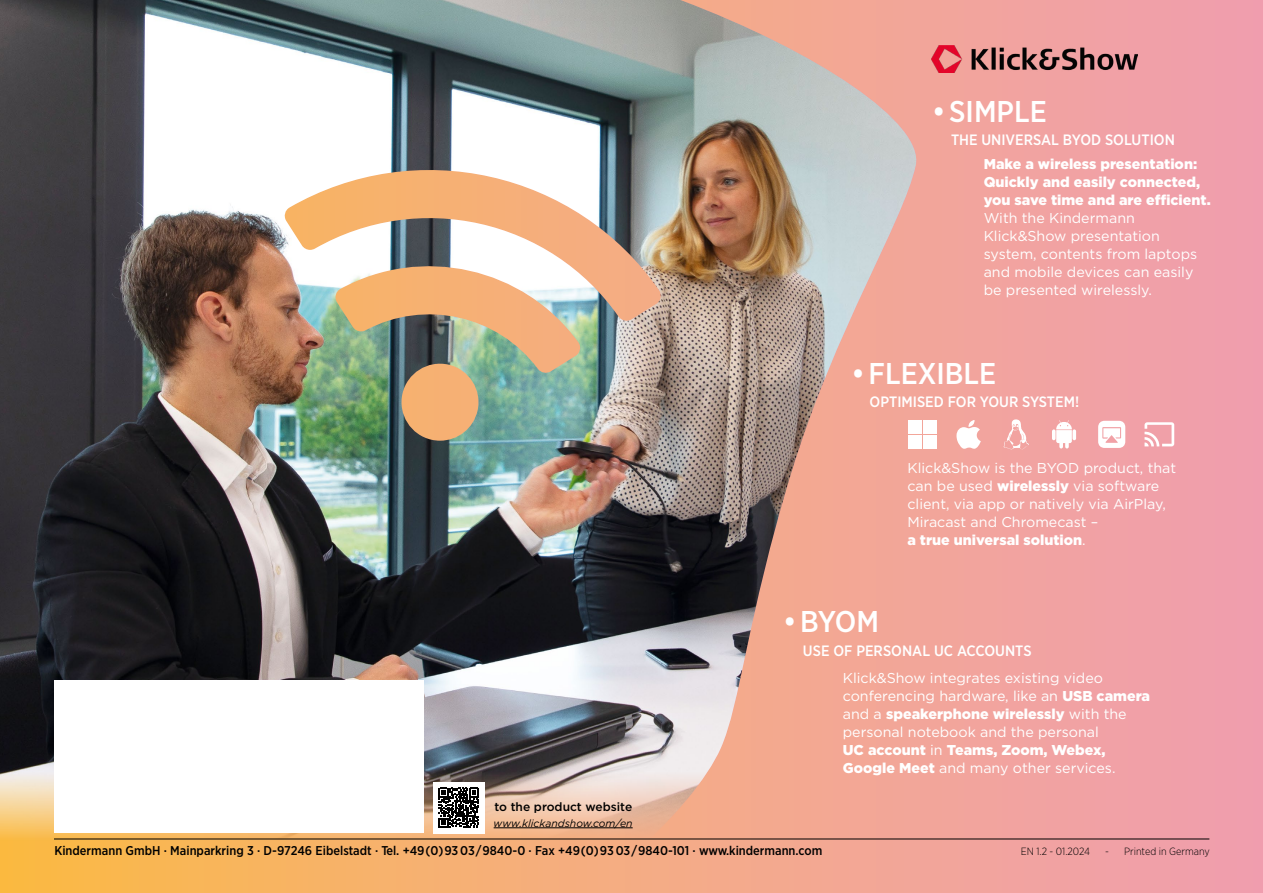
<style>
.page{position:relative;width:1263px;height:893px;background:#f1a1a5}
.page>*{position:absolute;margin:0;border:0;box-sizing:border-box;transform-origin:0 0}
.t1{font:500 30px "Gotham Narrow";color:#fff}
.t2{font:500 15px "Gotham Narrow";color:#fff}
.t3{font:14.25px/18px "Gotham";color:#fff}
.t4{font:900 14.25px/18px "Gotham";color:#fff}
.t5{font:500 12.75px "Gotham Narrow";color:#000}
.t6{font:500 12px "Gotham";color:#000}
.t7{font:300 10.5px "Gotham Narrow";color:#000}
.t8{font:italic 10.5px "Gotham";color:#000}
.s1{font-weight:900}
</style>
<div class="page">
<img style="left:0;top:0;width:918px;height:769px">
<svg style="left:0;top:769px;width:1210px;height:124px"></svg>
<img style="left:932px;top:46px;width:205px;height:27px">
<div style="left:54px;top:680px;width:370px;height:153px;background:#fff"></div>
<div style="left:433px;top:782px;width:51px;height:51px;background:#fff"></div>
<svg style="left:439px;top:788px;width:40px;height:40px"></svg>
<hr style="left:494px;top:827px;width:139px;height:1px;background:#000">
<hr style="left:54px;top:839px;width:1155px;height:1px;background:#000">
<svg style="left:956px;top:420px;width:25px;height:29px"></svg>
<svg style="left:1004px;top:419px;width:25px;height:30px"></svg>
<svg style="left:1098px;top:421px;width:27px;height:27px"></svg>
<svg style="left:1144px;top:422px;width:30px;height:24px"></svg>
<svg style="left:1072px;top:429px;width:4px;height:11px"></svg>
<svg style="left:1052px;top:420px;width:20px;height:28px"></svg>
<div style="left:909px;top:420px;width:13px;height:14px;background:#fff"></div>
<div style="left:909px;top:435px;width:13px;height:13px;background:#fff"></div>
<div style="left:923px;top:420px;width:14px;height:14px;background:#fff"></div>
<div style="left:923px;top:435px;width:14px;height:13px;background:#fff"></div>
<h1 class="t1" style="left:932px;top:92px;width:116px">•SIMPLE</h1>
<p class="t2" style="left:951px;top:130px;width:225px">THE UNIVERSAL BYOD SOLUTION</p>
<p class="t4" style="left:984px;top:155px;width:229px">Make a wireless presentation:<br>Quickly and easily connected, you save time and are efficient.</p>
<p class="t3" style="left:984px;top:209px;width:215px">With the Kindermann<br>Klick&amp;Show presentation system, contents from laptops and mobile devices can easily be presented wirelessly.</p>
<h1 class="t1" style="left:851px;top:354px;width:146px">•FLEXIBLE</h1>
<p class="t2" style="left:870px;top:392px;width:211px">OPTIMISED FOR YOUR SYSTEM!</p>
<p class="t3" style="left:907px;top:459px;width:270px">Klick&amp;Show is the BYOD product, that can be used <span class="s1">wirelessly</span> via software client, via app or natively via AirPlay, Miracast and Chromecast –<br><span class="s1">a true universal solution</span>.</p>
<h1 class="t1" style="left:783px;top:602px;width:98px">•BYOM</h1>
<p class="t3" style="left:843px;top:668px;width:309px">Klick&amp;Show integrates existing video conferencing hardware, like an <span class="s1">USB camera </span>and a <span class="s1">speakerphone wirelessly</span> with the personal notebook and the personal<br><span class="s1">UC account</span> in <span class="s1">Teams, Zoom, Webex, Google Meet</span> and many other services.</p>
<p class="t2" style="left:803px;top:641px;width:230px">USE OF PERSONAL UC ACCOUNTS</p>
<p class="t6" style="left:494px;top:799px;width:139px">to the product website</p>
<p class="t5" style="left:54px;top:842px;width:769px">Kindermann GmbH · Mainparkring 3 · D-97246 Eibelstadt · Tel. +49 (0) 93 03 / 9840-0 · Fax +49 (0) 93 03 / 9840-101 · www.kindermann.com</p>
<p class="t7" style="left:1021px;top:844px;width:71px">EN 1.2 - 01.2024</p>
<p class="t7" style="left:1105px;top:844px;width:106px">- Printed in Germany</p>
<p class="t8" style="left:494px;top:816px;width:140px">www.klickandshow.com/en</p>
</div>
